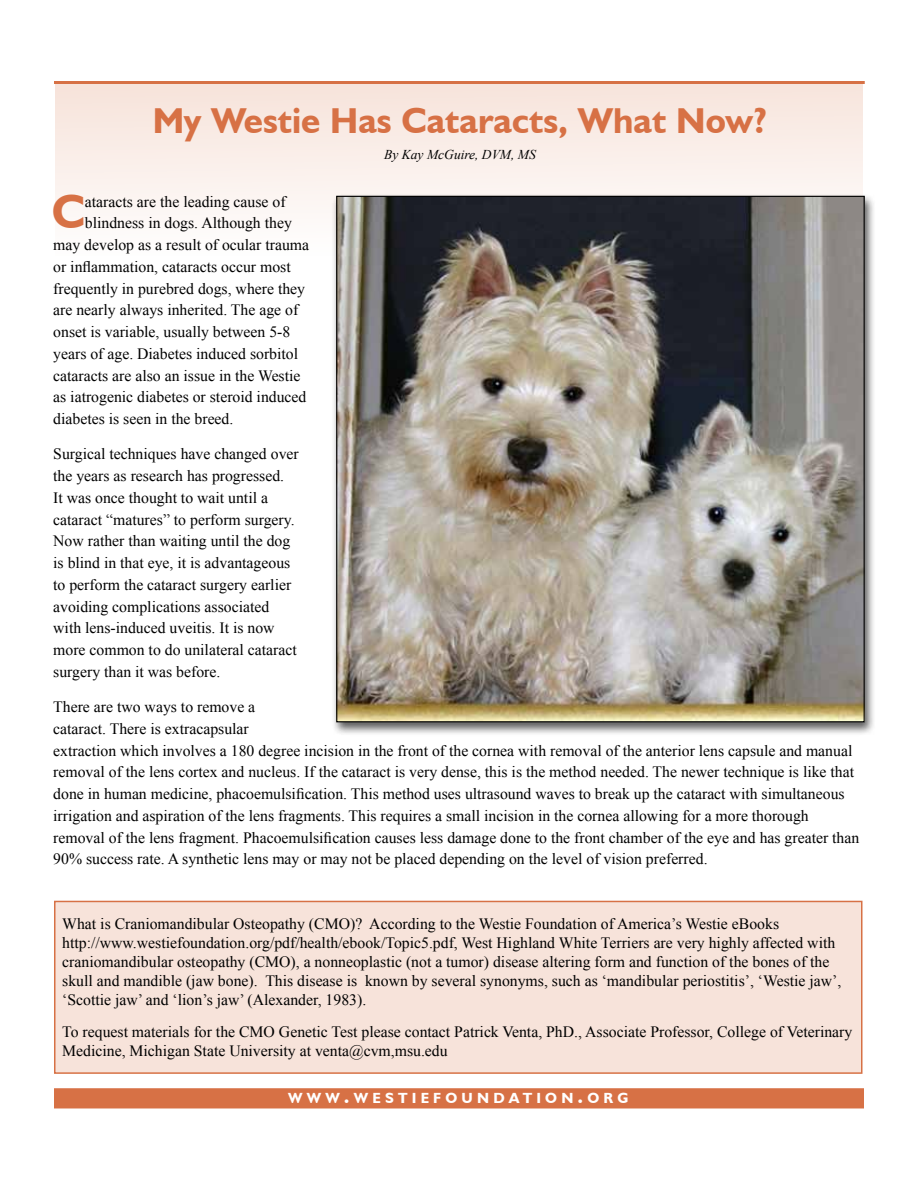
<style>
.page{position:relative;width:918px;height:1188px;background:#fff}
.page>*{position:absolute;margin:0;border:0;box-sizing:border-box;transform-origin:0 0}
.t1{font:700 47.55px "Humanist 521 BT";color:#d77145}
.t2{font:700 36px "Humanist 521 BT";color:#d77145}
.t3{font:15.75px/21.8px "Times New Roman";color:#000}
.t4{font:700 14.7px "Humanist 521 BT";letter-spacing:.285em;color:#fff}
.t5{font:italic 13.5px "Times New Roman";color:#000}
.s1{font-size:21px}
</style>
<div class="page">
<div style="left:55px;top:1089px;width:808px;height:19px;background:#d77145"></div>
<div style="left:54px;top:1088px;width:810px;height:20px;border:2px solid #d77145"></div>
<div style="left:55px;top:82px;width:807px;height:174px;background:linear-gradient(to bottom,#f7e3db,#fefefe)"></div>
<hr style="left:55px;top:81px;width:810px;height:3px;background:#d77145">
<div style="left:331px;top:193px;width:545px;height:544px;background:#000;opacity:.65"></div>
<img style="left:338px;top:198px;width:525px;height:522px">
<div style="left:55px;top:901px;width:807px;height:172px;background:#f7e3da"></div>
<div style="left:54px;top:901px;width:808px;height:173px;border:2px solid #d77145"></div>
<h2 class="t2" style="left:153px;top:99px;width:616px">My Westie Has Cataracts, What Now?</h2>
<p class="t5" style="left:384px;top:146px;width:153px">By Kay McGuire, DVM, MS</p>
<h1 class="t1" style="left:52px;top:183px;width:35px">C</h1>
<p class="t3" style="left:85px;top:190px;width:202px">ataracts are the leading cause of</p>
<p class="t3" style="left:85px;top:212px;width:208px">blindness in dogs. Although they</p>
<p class="t3" style="left:53px;top:234px;width:257px">may develop as a result of ocular trauma</p>
<p class="t3" style="left:53px;top:256px;width:239px">or inflammation, cataracts occur most</p>
<p class="t3" style="left:53px;top:277px;width:253px">frequently in purebred dogs, where they</p>
<p class="t3" style="left:53px;top:299px;width:247px">are nearly always inherited. The age of</p>
<p class="t3" style="left:53px;top:321px;width:239px">onset is variable, usually between 5-8</p>
<p class="t3" style="left:53px;top:343px;width:246px">years of age. Diabetes induced sorbitol</p>
<p class="t3" style="left:53px;top:364px;width:249px">cataracts are also an issue in the Westie</p>
<p class="t3" style="left:53px;top:386px;width:255px">as iatrogenic diabetes or steroid induced</p>
<p class="t3" style="left:53px;top:408px;width:182px">diabetes is seen in the breed.</p>
<p class="t3" style="left:53px;top:443px;width:247px">Surgical techniques have changed over the years as research has progressed.<br>It was once thought to wait until a cataract “matures” to perform surgery.<br>Now rather than waiting until the dog is blind in that eye, it is advantageous to perform the cataract surgery earlier avoiding complications associated with lens-induced uveitis. It is now more common to do unilateral cataract surgery than it was before.</p>
<p class="t3" style="left:53px;top:696px;width:808px">There are two ways to remove a<br>cataract. There is extracapsular<br>extraction which involves a 180 degree incision in the front of the cornea with removal of the anterior lens capsule and manual removal of the lens cortex and nucleus. If the cataract is very dense, this is the method needed. The newer technique is like that done in human medicine, phacoemulsification. This method uses ultrasound waves to break up the cataract with simultaneous irrigation and aspiration of the lens fragments. This requires a small incision in the cornea allowing for a more thorough removal of the lens fragment. Phacoemulsification causes less damage done to the front chamber of the eye and has greater than 90% success rate. A synthetic lens may or may not be placed depending on the level of vision preferred.</p>
<p class="t3" style="left:62px;top:914px;width:781px;line-height:18.9px">What is Craniomandibular Osteopathy (CMO)? According to the Westie Foundation of America’s Westie eBooks http://www.westiefoundation.org/pdf/health/ebook/Topic5.pdf, West Highland White Terriers are very highly affected with craniomandibular osteopathy (CMO), a nonneoplastic (not a tumor) disease altering form and function of the bones of the skull and mandible (jaw bone). This disease is known by several synonyms, such as ‘mandibular periostitis’, ‘Westie jaw’, ‘Scottie jaw’ and ‘lion’s jaw’ (Alexander, 1983).</p>
<p class="t3" style="left:62px;top:1022px;width:792px;line-height:18.9px">To request materials for the CMO Genetic Test please contact Patrick Venta, PhD., Associate Professor, College of Veterinary<br>Medicine, Michigan State University at venta@cvm,msu.edu</p>
<p class="t4" style="left:288px;top:1089px;width:342px">WWW<span class="s1">.</span>WESTIEFOUNDATION<span class="s1">.</span>ORG</p>
</div>
